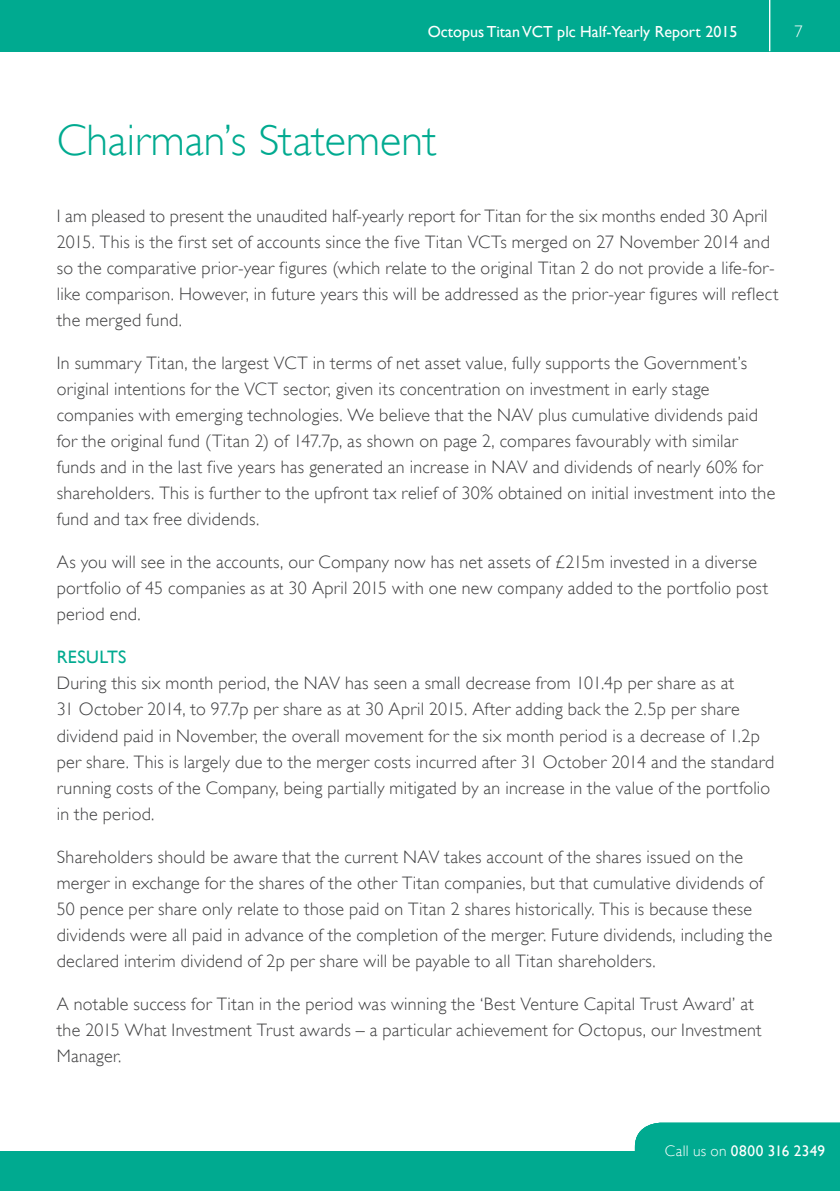
<style>
.page{position:relative;width:840px;height:1191px;background:#fff}
.page>*{position:absolute;margin:0;border:0;box-sizing:border-box;transform-origin:0 0}
.Heading{font:300 44px "Gill Sans";color:#00aa90}
.Head_line{font:300 18px/26px "Gill Sans";letter-spacing:.015em;color:#3e3e3f}
.t1{font:300 16.6px "Gill Sans";color:#fff}
.t2{font:16px "Gill Sans";color:#fff}
.t3{font:15.2px "Gill Sans";letter-spacing:.015em;color:#fff}
.s1{font-weight:400;color:#00aa90}
.s2{font-weight:300}
</style>
<div class="page">
<div style="left:0;top:0;width:839px;height:51px;background:#00aa90"></div>
<hr style="left:768px;top:0;width:2px;height:51px;background:#fff">
<div style="left:0;top:1151px;width:839px;height:40px;background:#00aa90"></div>
<div style="left:634px;top:1122px;width:205px;height:29px;background:#00aa90"></div>
<p class="t2" style="left:441px;top:16px;width:311px">Octopus Titan VCT plc Half-Yearly Report 2015</p>
<p class="t2" style="left:427px;top:22px;width:311px">Octopus Titan VCT plc Half-Yearly Report 2015</p>
<p class="t1" style="left:794px;top:22px;width:10px">7</p>
<p class="Heading" style="left:57px;top:115px;width:381px">Chairman’s Statement</p>
<p class="Head_line" style="left:57px;top:203px;width:722px">I am pleased to present the unaudited half-yearly report for Titan for the six months ended 30 April 2015. This is the first set of accounts since the five Titan VCTs merged on 27 November 2014 and so the comparative prior-year figures (which relate to the original Titan 2 do not provide a life-for&shy;like comparison. However, in future years this will be addressed as the prior-year figures will reflect the merged fund.</p>
<p class="Head_line" style="left:57px;top:350px;width:719px">In summary Titan, the largest VCT in terms of net asset value, fully supports the Government’s original intentions for the VCT sector, given its concentration on investment in early stage companies with emerging technologies. We believe that the NAV plus cumulative dividends paid for the original fund (Titan 2) of 147.7p, as shown on page 2, compares favourably with similar funds and in the last five years has generated an increase in NAV and dividends of nearly 60% for shareholders. This is further to the upfront tax relief of 30% obtained on initial investment into the fund and tax free dividends.</p>
<p class="Head_line" style="left:57px;top:549px;width:712px">As you will see in the accounts, our Company now has net assets of £215m invested in a diverse portfolio of 45 companies as at 30 April 2015 with one new company added to the portfolio post period end.</p>
<p class="Head_line" style="left:57px;top:644px;width:718px"><span class="s1">RESULTS<br></span>During this six month period, the NAV has seen a small decrease from 101.4p per share as at<br>31 October 2014, to 97.7p per share as at 30 April 2015. After adding back the 2.5p per share dividend paid in November, the overall movement for the six month period is a decrease of 1.2p per share. This is largely due to the merger costs incurred after 31 October 2014 and the standard running costs of the Company, being partially mitigated by an increase in the value of the portfolio in the period.</p>
<p class="Head_line" style="left:57px;top:843px;width:716px">Shareholders should be aware that the current NAV takes account of the shares issued on the merger in exchange for the shares of the other Titan companies, but that cumulative dividends of 50 pence per share only relate to those paid on Titan 2 shares historically. This is because these dividends were all paid in advance of the completion of the merger. Future dividends, including the declared interim dividend of 2p per share will be payable to all Titan shareholders.</p>
<p class="Head_line" style="left:57px;top:990px;width:706px">A notable success for Titan in the period was winning the ‘Best Venture Capital Trust Award’ at the 2015 What Investment Trust awards – a particular achievement for Octopus, our Investment<br>Manager.</p>
<p class="t3" style="left:664px;top:1142px;width:161px"><span class="s2">Call us on</span> 0800 316 2349</p>
<p class="t3" style="left:801px;top:1142px;width:25px">295</p>
</div>
